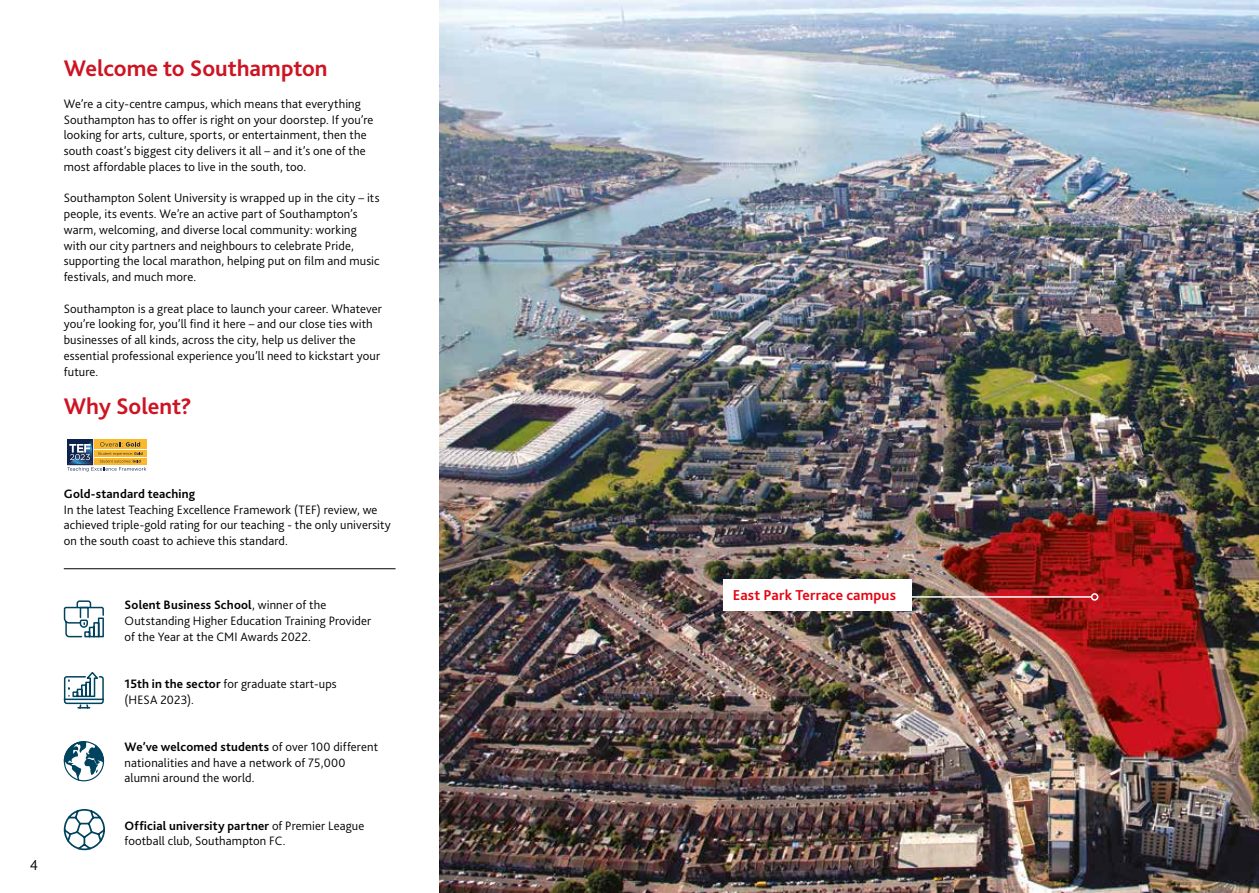
<style>
.page{position:relative;width:1259px;height:893px;background:#fff}
.page>*{position:absolute;margin:0;border:0;box-sizing:border-box;transform-origin:0 0}
.t1{font:700 23.7px "Bliss";color:#cd1423}
.t2{font:700 15px "Bliss";letter-spacing:.01em;color:#e30613}
.t3{font:300 15px "Bliss";color:#000}
.t4{font:300 12.75px/15.8px "Bliss";letter-spacing:.01em;color:#000}
.t5{font:700 12.75px "Bliss";letter-spacing:.015em;color:#000}
.s1{font-weight:700}
</style>
<div class="page">
<svg style="left:63px;top:600px;width:41px;height:38px"></svg>
<svg style="left:63px;top:672px;width:41px;height:37px"></svg>
<svg style="left:63px;top:809px;width:42px;height:42px"></svg>
<svg style="left:64px;top:741px;width:40px;height:40px"></svg>
<img style="left:439px;top:0;width:820px;height:893px">
<hr style="left:888px;top:596px;width:203px;height:2px;background:#fff">
<div style="left:1091px;top:593px;width:7px;height:8px;border:2px solid #fff;border-radius:50%"></div>
<div style="left:723px;top:579px;width:188px;height:32px;background:#fff"></div>
<svg style="left:67px;top:439px;width:79px;height:32px"></svg>
<hr style="left:64px;top:568px;width:331px;height:1px;background:#000">
<h1 class="t1" style="left:64px;top:54px;width:265px">Welcome to Southampton</h1>
<p class="t4" style="left:64px;top:96px;width:311px">We’re a city-centre campus, which means that everything Southampton has to offer is right on your doorstep. If you’re looking for arts, culture, sports, or entertainment, then the south coast’s biggest city delivers it all – and it’s one of the most affordable places to live in the south, too.</p>
<p class="t4" style="left:64px;top:190px;width:317px">Southampton Solent University is wrapped up in the city – its people, its events. We’re an active part of Southampton’s warm, welcoming, and diverse local community: working with our city partners and neighbours to celebrate Pride, supporting the local marathon, helping put on film and music festivals, and much more.</p>
<p class="t4" style="left:64px;top:301px;width:320px">Southampton is a great place to launch your career. Whatever you’re looking for, you’ll find it here – and our close ties with businesses of all kinds, across the city, help us deliver the essential professional experience you’ll need to kickstart your future.</p>
<h1 class="t1" style="left:64px;top:392px;width:130px">Why Solent?</h1>
<p class="t3" style="left:30px;top:856px;width:10px">4</p>
<p class="t5" style="left:64px;top:486px;width:133px">Gold-standard teaching</p>
<p class="t4" style="left:64px;top:501px;width:329px">In the latest Teaching Excellence Framework (TEF) review, we achieved triple-gold rating for our teaching - the only university on the south coast to achieve this standard.</p>
<p class="t4" style="left:125px;top:597px;width:248px"><span class="s1">Solent Business School</span>, winner of the<br>Outstanding Higher Education Training Provider of the Year at the CMI Awards 2022.</p>
<p class="t4" style="left:125px;top:676px;width:214px"><span class="s1">15th in the sector</span> for graduate start-ups (HESA 2023).</p>
<p class="t4" style="left:125px;top:739px;width:255px"><span class="s1">We’ve welcomed students</span> of over 100 different nationalities and have a network of 75,000 alumni around the world.</p>
<p class="t4" style="left:125px;top:817px;width:241px"><span class="s1">Official university partner</span> of Premier League football club, Southampton FC.</p>
<p class="t2" style="left:733px;top:586px;width:165px">East Park Terrace campus</p>
</div>
